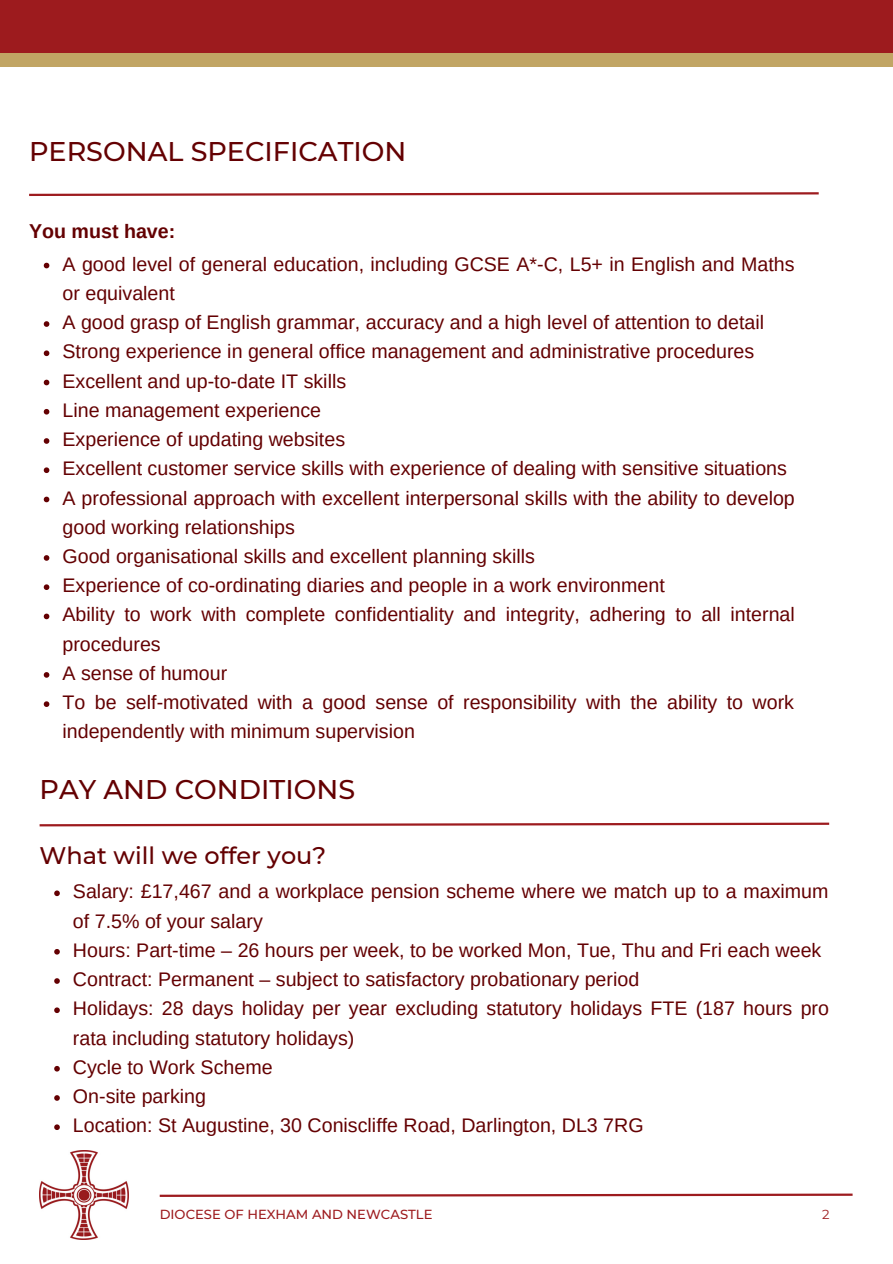
<style>
.page{position:relative;width:893px;height:1264px;background:#fff}
.page>*{position:absolute;margin:0;border:0;box-sizing:border-box;transform-origin:0 0}
.t1{font:500 27px "Montserrat";color:#640002}
.t2{font:500 24px "Montserrat";color:#640002}
.t3{font:19.65px/29.2px "Arimo";color:#640002}
.t4{font:700 19.65px "Arimo";color:#640002}
.t5{font:500 13.05px "Montserrat";color:#9d1b1e}
.t6{font:13.05px "Montserrat";color:#9d1b1e}
</style>
<div class="page">
<div style="left:0;top:0;width:892px;height:66px;background:#c1a564"></div>
<div style="left:0;top:0;width:892px;height:53px;background:#9d1b1e"></div>
<svg style="left:159px;top:1193px;width:694px;height:4px"></svg>
<img style="left:40px;top:1150px;width:88px;height:88px">
<svg style="left:29px;top:192px;width:790px;height:4px"></svg>
<svg style="left:44px;top:263px;width:5px;height:5px"></svg>
<svg style="left:44px;top:321px;width:5px;height:6px"></svg>
<svg style="left:44px;top:350px;width:5px;height:6px"></svg>
<svg style="left:44px;top:380px;width:5px;height:5px"></svg>
<svg style="left:44px;top:409px;width:5px;height:5px"></svg>
<svg style="left:44px;top:438px;width:5px;height:6px"></svg>
<svg style="left:44px;top:467px;width:5px;height:6px"></svg>
<svg style="left:44px;top:496px;width:5px;height:6px"></svg>
<svg style="left:44px;top:555px;width:5px;height:5px"></svg>
<svg style="left:44px;top:584px;width:5px;height:6px"></svg>
<svg style="left:44px;top:613px;width:5px;height:6px"></svg>
<svg style="left:44px;top:672px;width:5px;height:5px"></svg>
<svg style="left:44px;top:701px;width:5px;height:6px"></svg>
<svg style="left:39px;top:822px;width:791px;height:5px"></svg>
<svg style="left:54px;top:890px;width:6px;height:6px"></svg>
<svg style="left:54px;top:949px;width:6px;height:5px"></svg>
<svg style="left:54px;top:978px;width:6px;height:5px"></svg>
<svg style="left:54px;top:1007px;width:6px;height:6px"></svg>
<svg style="left:54px;top:1066px;width:6px;height:5px"></svg>
<svg style="left:54px;top:1095px;width:6px;height:5px"></svg>
<svg style="left:54px;top:1124px;width:6px;height:5px"></svg>
<p class="t1" style="left:29px;top:135px;width:379px">PERSONAL SPECIFICATION</p>
<p class="t4" style="left:29px;top:220px;width:148px">You must have:</p>
<p class="t3" style="left:62px;top:249px;width:733px">A good level of general education, including GCSE A*-C, L5+ in English and Maths or equivalent</p>
<p class="t3" style="left:62px;top:307px;width:703px">A good grasp of English grammar, accuracy and a high level of attention to detail</p>
<p class="t3" style="left:62px;top:337px;width:693px">Strong experience in general office management and administrative procedures</p>
<p class="t3" style="left:62px;top:366px;width:285px">Excellent and up-to-date IT skills</p>
<p class="t3" style="left:62px;top:395px;width:260px">Line management experience</p>
<p class="t3" style="left:62px;top:424px;width:284px">Experience of updating websites</p>
<p class="t3" style="left:62px;top:454px;width:726px">Excellent customer service skills with experience of dealing with sensitive situations</p>
<p class="t3" style="left:62px;top:483px;width:733px">A professional approach with excellent interpersonal skills with the ability to develop good working relationships</p>
<p class="t3" style="left:62px;top:541px;width:474px">Good organisational skills and excellent planning skills</p>
<p class="t3" style="left:62px;top:571px;width:603px">Experience of co-ordinating diaries and people in a work environment</p>
<p class="t3" style="left:62px;top:600px;width:733px">Ability to work with complete confidentiality and integrity, adhering to all internal procedures</p>
<p class="t3" style="left:62px;top:658px;width:166px">A sense of humour</p>
<p class="t3" style="left:62px;top:687px;width:733px">To be self-motivated with a good sense of responsibility with the ability to work independently with minimum supervision</p>
<p class="t1" style="left:40px;top:772px;width:317px">PAY AND CONDITIONS</p>
<p class="t2" style="left:40px;top:840px;width:288px">What will we offer you?</p>
<p class="t3" style="left:73px;top:876px;width:757px">Salary: £17,467 and a workplace pension scheme where we match up to a maximum of 7.5% of your salary</p>
<p class="t3" style="left:73px;top:935px;width:750px">Hours: Part-time – 26 hours per week, to be worked Mon, Tue, Thu and Fri each week</p>
<p class="t3" style="left:73px;top:964px;width:567px">Contract: Permanent – subject to satisfactory probationary period</p>
<p class="t3" style="left:73px;top:993px;width:757px">Holidays: 28 days holiday per year excluding statutory holidays FTE (187 hours pro rata including statutory holidays)</p>
<p class="t3" style="left:73px;top:1052px;width:201px">Cycle to Work Scheme</p>
<p class="t3" style="left:73px;top:1081px;width:135px">On-site parking</p>
<p class="t3" style="left:73px;top:1110px;width:572px">Location: St Augustine, 30 Coniscliffe Road, Darlington, DL3 7RG</p>
<p class="t5" style="left:160px;top:1205px;width:274px">DIOCESE OF HEXHAM AND NEWCASTLE</p>
<p class="t6" style="left:822px;top:1205px;width:9px">2</p>
</div>
